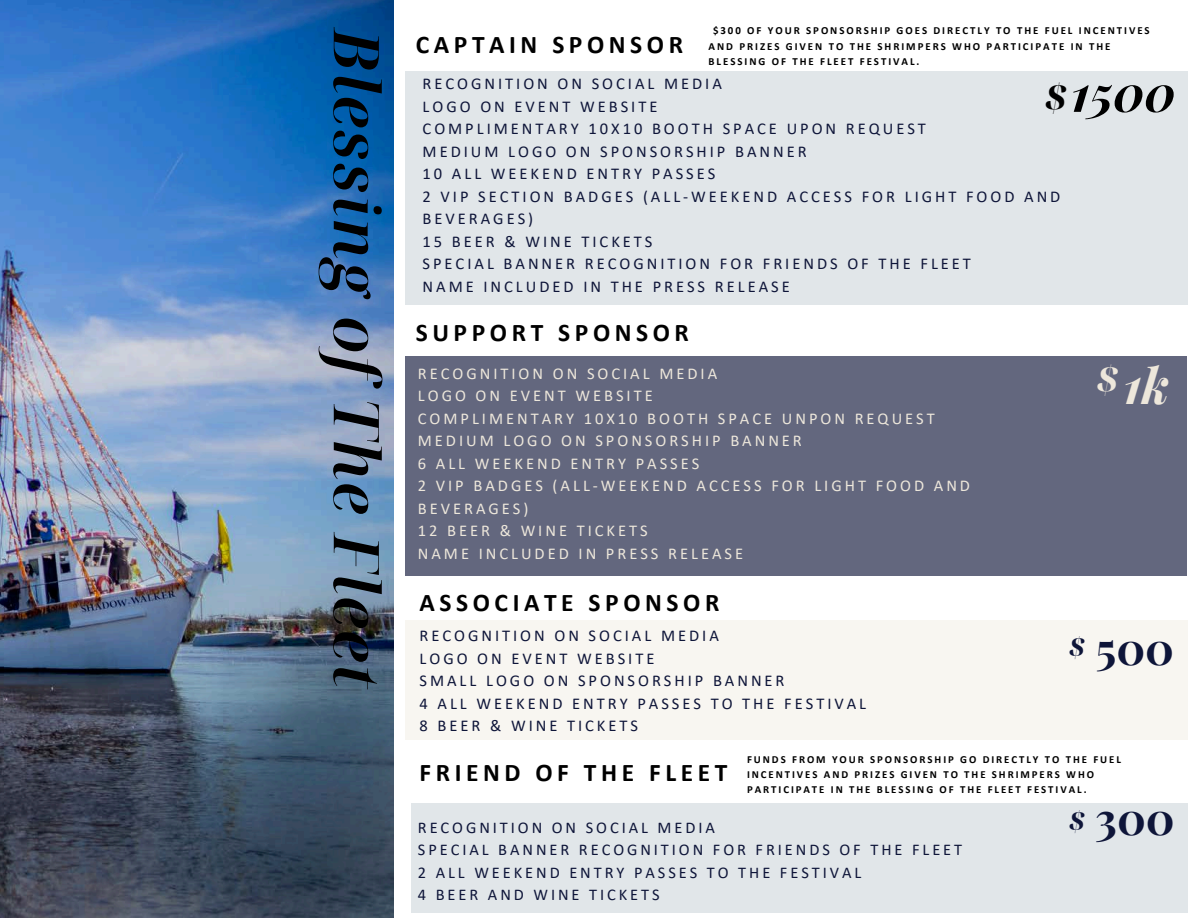
<style>
.page{position:relative;width:1188px;height:918px;background:#fff}
.page>*{position:absolute;margin:0;border:0;box-sizing:border-box;transform-origin:0 0}
.t1{font:italic 600 63.15px "Noto Serif Display";letter-spacing:.03em;color:#000}
.t2{font:italic 700 50.25px "Playfair Display";color:#000}
.t3{font:italic 700 49.5px "Playfair Display";color:#ede7db}
.t4{font:700 44.7px "Playfair Display";color:#0e1539}
.t5{font:italic 800 37.65px "Noto Serif Display";color:#ede7db}
.t6{font:italic 800 37.65px "Noto Serif Display";color:#000}
.t7{font:italic 800 27.6px "Noto Serif Display";color:#0e1539}
.t8{font:700 25.5px "Calibri";letter-spacing:.18em;color:#000}
.t9{font:16.5px/22.5px "Calibri";letter-spacing:.18em;color:#0e1539}
.t10{font:16.5px/22.5px "Calibri";letter-spacing:.18em;color:#ede7db}
.t11{font:16.35px/22.5px "Calibri";letter-spacing:.18em;color:#0e1539}
.t12{font:700 10.8px/15.3px "Calibri";letter-spacing:.18em;color:#000}
</style>
<div class="page">
<div style="left:405px;top:621px;width:782px;height:119px;background:#f8f6f1"></div>
<div style="left:405px;top:356px;width:782px;height:220px;background:#63677e"></div>
<div style="left:411px;top:803px;width:777px;height:110px;background:#e1e6e9"></div>
<div style="left:405px;top:71px;width:782px;height:233px;background:#e1e6e9"></div>
<img style="left:0;top:0;width:393px;height:918px">
<h4 class="t1" style="left:401px;top:28px;width:663px;rotate:90deg">Blessing ofThe Fleet</h4>
<p class="t12" style="left:709px;top:24px;width:443px;text-indent:4px">$300 OF YOUR SPONSORSHIP GOES DIRECTLY TO THE FUEL INCENTIVES<br>AND PRIZES GIVEN TO THE SHRIMPERS WHO PARTICIPATE IN THE<br>BLESSING OF THE FLEET FESTIVAL.</p>
<p class="t8" style="left:416px;top:34px;width:269px">CAPTAIN SPONSOR</p>
<h4 class="t9" style="left:423px;top:74px;width:639px">RECOGNITION ON SOCIAL MEDIA<br>LOGO ON EVENT WEBSITE<br>COMPLIMENTARY 10X10 BOOTH SPACE UPON REQUEST<br>MEDIUM LOGO ON SPONSORSHIP BANNER<br>10 ALL WEEKEND ENTRY PASSES<br>2 VIP SECTION BADGES (ALL-WEEKEND ACCESS FOR LIGHT FOOD AND BEVERAGES)<br>15 BEER &amp; WINE TICKETS<br>SPECIAL BANNER RECOGNITION FOR FRIENDS OF THE FLEET<br>NAME INCLUDED IN THE PRESS RELEASE</h4>
<h5 class="t6" style="left:1045px;top:71px;width:23px">$</h5>
<h3 class="t2" style="left:1071px;top:57px;width:106px">1500</h3>
<h4 class="t8" style="left:416px;top:322px;width:275px">SUPPORT SPONSOR</h4>
<p class="t10" style="left:418px;top:363px;width:554px">RECOGNITION ON SOCIAL MEDIA<br>LOGO ON EVENT WEBSITE<br>COMPLIMENTARY 10X10 BOOTH SPACE UNPON REQUEST<br>MEDIUM LOGO ON SPONSORSHIP BANNER<br>6 ALL WEEKEND ENTRY PASSES<br>2 VIP BADGES (ALL-WEEKEND ACCESS FOR LIGHT FOOD AND<br>BEVERAGES)<br>12 BEER &amp; WINE TICKETS<br>NAME INCLUDED IN PRESS RELEASE</p>
<h2 class="t8" style="left:420px;top:592px;width:301px">ASSOCIATE SPONSOR</h2>
<h1 class="t9" style="left:420px;top:626px;width:448px">RECOGNITION ON SOCIAL MEDIA<br>LOGO ON EVENT WEBSITE<br>SMALL LOGO ON SPONSORSHIP BANNER<br>4 ALL WEEKEND ENTRY PASSES TO THE FESTIVAL<br>8 BEER &amp; WINE TICKETS</h1>
<p class="t5" style="left:1097px;top:353px;width:23px">$</p>
<h5 class="t3" style="left:1124px;top:351px;width:47px">1k</h5>
<h4 class="t7" style="left:1069px;top:627px;width:17px">$</h4>
<h2 class="t4" style="left:1096px;top:617px;width:80px">500</h2>
<p class="t8" style="left:420px;top:762px;width:309px">FRIEND OF THE FLEET</p>
<p class="t12" style="left:747px;top:752px;width:375px">FUNDS FROM YOUR SPONSORSHIP GO DIRECTLY TO THE FUEL<br>INCENTIVES AND PRIZES GIVEN TO THE SHRIMPERS WHO<br>PARTICIPATE IN THE BLESSING OF THE FLEET FESTIVAL.</p>
<h5 class="t11" style="left:418px;top:817px;width:546px">RECOGNITION ON SOCIAL MEDIA<br>SPECIAL BANNER RECOGNITION FOR FRIENDS OF THE FLEET 2 ALL WEEKEND ENTRY PASSES TO THE FESTIVAL<br>4 BEER AND WINE TICKETS</h5>
<h5 class="t7" style="left:1069px;top:802px;width:17px">$</h5>
<h3 class="t4" style="left:1095px;top:787px;width:81px">300</h3>
</div>
